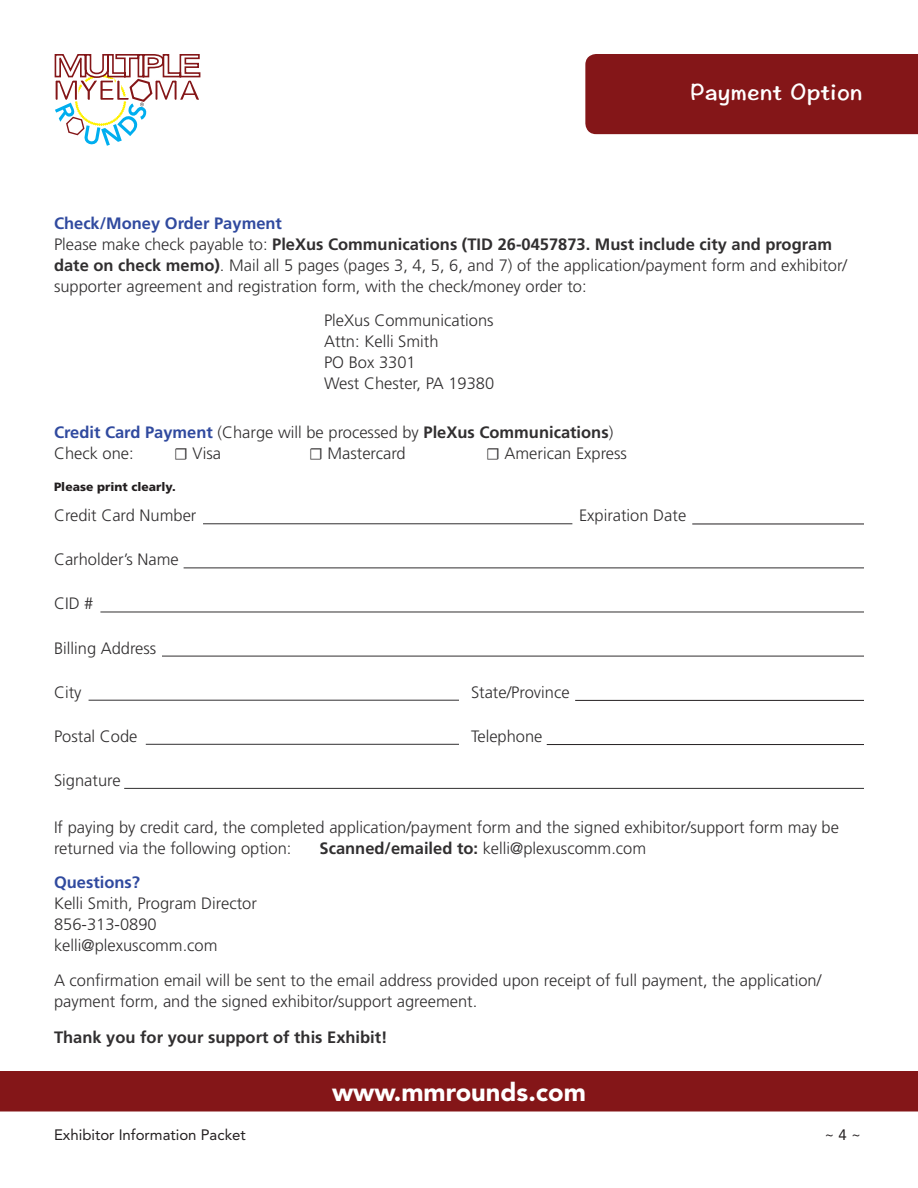
<style>
.page{position:relative;width:918px;height:1188px;background:#fff}
.page>*{position:absolute;margin:0;border:0;box-sizing:border-box;transform-origin:0 0}
.t1{font:900 25.5px "Avenir";color:#fff}
.subhead{font:24px "Hannotate SC W7";color:#fff}
.body_no_space{font:300 16.5px/21px "Frutiger";color:#312f30}
.body{font:300 16.5px/21px "Frutiger";color:#312f30}
.body_before{font:300 16.5px/21px "Frutiger";color:#312f30}
.body_rule{font:300 16.5px "Frutiger";color:#312f30}
.body_before-2{font:700 16.5px "Frutiger";color:#312f30}
.body_no_space-2{font:700 16.5px "Frutiger";color:#304a9f}
.t2{font:15px "Avenir";color:#231f20}
.t3{font:900 12px "Frutiger";color:#231f20}
.s1{font-weight:700}
.s2{font-weight:700;color:#304a9f}
.s3{font-family:"Minion Pro";font-weight:400}
</style>
<div class="page">
<div style="left:0;top:1071px;width:918px;height:41px;background:#841618"></div>
<svg style="left:54px;top:54px;width:147px;height:92px"></svg>
<div style="left:585px;top:54px;width:333px;height:80px;background:#841618"></div>
<hr style="left:203px;top:523px;width:369px;height:1px;background:#312f30">
<hr style="left:184px;top:568px;width:680px;height:1px;background:#312f30">
<hr style="left:100px;top:612px;width:764px;height:1px;background:#312f30">
<hr style="left:162px;top:656px;width:702px;height:1px;background:#312f30">
<hr style="left:89px;top:700px;width:370px;height:1px;background:#312f30">
<hr style="left:146px;top:744px;width:313px;height:1px;background:#312f30">
<hr style="left:124px;top:788px;width:740px;height:1px;background:#312f30">
<hr style="left:547px;top:744px;width:317px;height:1px;background:#231f20">
<hr style="left:692px;top:524px;width:172px;height:1px;background:#231f20">
<hr style="left:575px;top:700px;width:289px;height:1px;background:#231f20">
<p class="subhead" style="left:690px;top:77px;width:174px">Payment Option</p>
<p class="body_no_space-2" style="left:54px;top:214px;width:230px">Check/Money Order Payment</p>
<p class="body_no_space" style="left:54px;top:234px;width:795px">Please make check payable to: <span class="s1">PleXus Communications (TID 26-0457873. Must include city and program date on check memo)</span>. Mail all 5 pages (pages 3, 4, 5, 6, and 7) of the application/payment form and exhibitor/ supporter agreement and registration form, with the check/money order to:</p>
<p class="body_no_space" style="left:324px;top:310px;width:172px">PleXus Communications<br>Attn: Kelli Smith<br>PO Box 3301<br>West Chester, PA 19380</p>
<p class="body_no_space" style="left:54px;top:422px;width:561px"><span class="s2">Credit Card Payment</span> (Charge will be processed by <span class="s1">PleXus Communications</span>)</p>
<p class="body_no_space" style="left:54px;top:443px;width:81px">Check one:</p>
<p class="body_no_space" style="left:174px;top:443px;width:49px"><span class="s3">☐</span> Visa</p>
<p class="body_no_space" style="left:309px;top:443px;width:98px"><span class="s3">☐</span> Mastercard</p>
<p class="body_no_space" style="left:486px;top:443px;width:143px"><span class="s3">☐</span> American Express</p>
<p class="t3" style="left:54px;top:479px;width:123px">Please print clearly.</p>
<p class="body_rule" style="left:54px;top:506px;width:144px">Credit Card Number</p>
<p class="body_rule" style="left:579px;top:506px;width:109px">Expiration Date</p>
<p class="body_rule" style="left:54px;top:550px;width:126px">Carholder’s Name</p>
<p class="body_rule" style="left:54px;top:594px;width:41px">CID #</p>
<p class="body_rule" style="left:54px;top:639px;width:104px">Billing Address</p>
<p class="body_rule" style="left:54px;top:683px;width:29px">City</p>
<p class="body_rule" style="left:471px;top:683px;width:100px">State/Province</p>
<p class="body_rule" style="left:54px;top:727px;width:85px">Postal Code</p>
<p class="body_rule" style="left:471px;top:727px;width:73px">Telephone</p>
<p class="body_rule" style="left:54px;top:771px;width:68px">Signature</p>
<p class="body" style="left:54px;top:816px;width:787px">If paying by credit card, the completed application/payment form and the signed exhibitor/support form may be returned via the following option:</p>
<p class="body" style="left:320px;top:837px;width:328px"><span class="s1">Scanned/emailed to:</span> kelli@plexuscomm.com</p>
<p class="body_no_space-2" style="left:54px;top:873px;width:88px">Questions?</p>
<p class="body_no_space" style="left:54px;top:893px;width:204px">Kelli Smith, Program Director</p>
<p class="body_no_space" style="left:54px;top:914px;width:104px">856-313-0890</p>
<p class="body_no_space" style="left:54px;top:935px;width:165px">kelli@plexuscomm.com</p>
<p class="body_before" style="left:54px;top:969px;width:769px">A confirmation email will be sent to the email address provided upon receipt of full payment, the application/ payment form, and the signed exhibitor/support agreement.</p>
<p class="body_before-2" style="left:54px;top:1028px;width:335px">Thank you for your support of this Exhibit!</p>
<h1 class="t1" style="left:332px;top:1077px;width:255px">www.mmrounds.com</h1>
<p class="t2" style="left:54px;top:1126px;width:193px">Exhibitor Information Packet</p>
<p class="t2" style="left:824px;top:1126px;width:38px">~ 4 ~</p>
</div>
